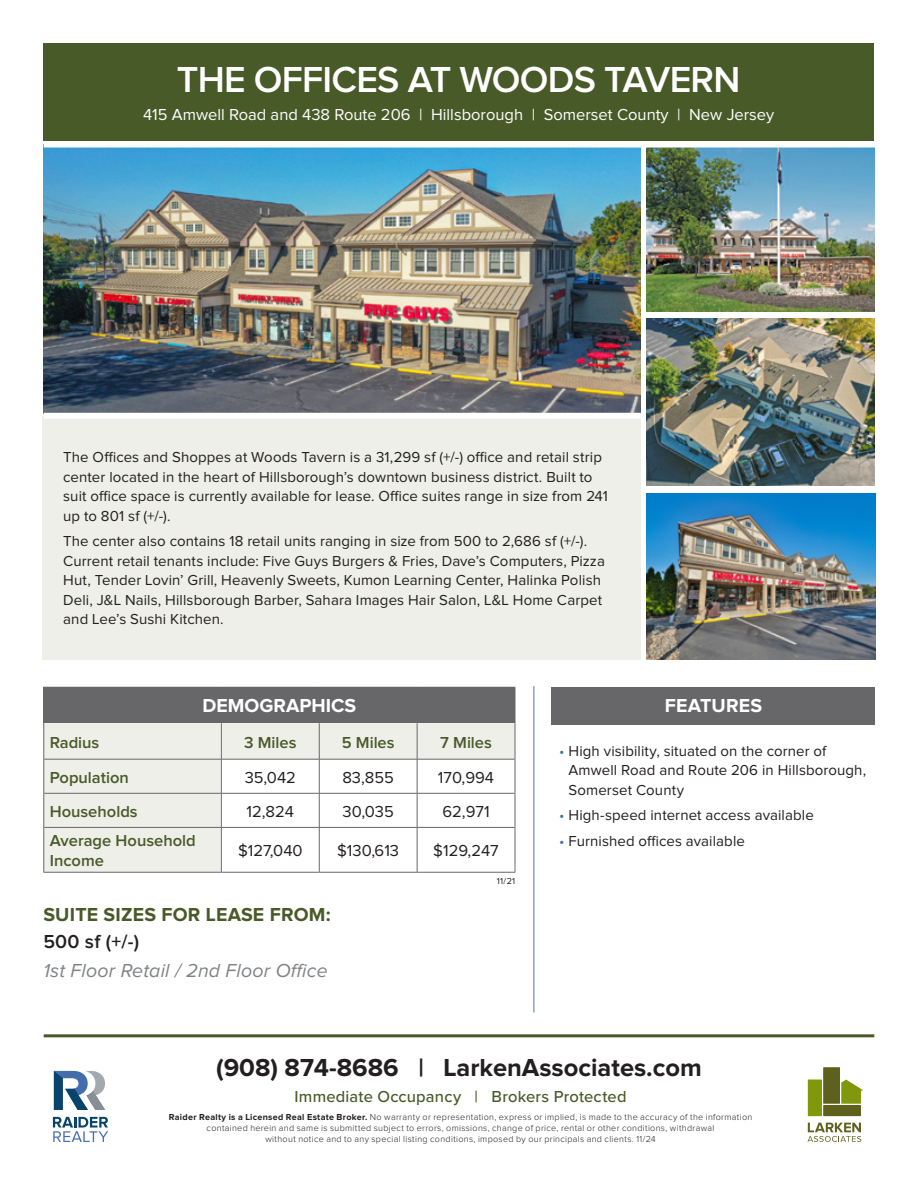
<style>
.page{position:relative;width:918px;height:1188px;background:#fff}
.page>*{position:absolute;margin:0;border:0;box-sizing:border-box;transform-origin:0 0}
.t1{font:600 37.5px "Proxima Nova";letter-spacing:-.02em;color:#fff}
.t2{font:700 25.5px "Proxima Nova";color:#231f20}
.t3{font:italic 19.5px "Proxima Nova";letter-spacing:.01em;color:#808285}
.t4{font:700 19.5px "Proxima Nova";letter-spacing:.01em;color:#485a28}
.t5{font:700 19.5px "Proxima Nova";color:#fff}
.t6{font:600 19.5px "Proxima Nova";color:#231f20}
.t7{font:600 16.5px/19.8px "Proxima Nova";color:#485a28}
.t8{font:16.5px "Proxima Nova";color:#fff}
.t9{font:16.5px "Proxima Nova";color:#231f20}
.t10{font:500 16.5px "Proxima Nova";letter-spacing:.01em;color:#485a28}
.t11{font:15px/19.5px "Proxima Nova";letter-spacing:.005em;color:#231f20}
.t12{font:300 9px/11.2px "Proxima Nova";letter-spacing:.035em;color:#231f20;text-align:center}
.t13{font:9px "Proxima Nova";color:#231f20}
.s1{color:#4372a6}
.s2{font-weight:700}
</style>
<div class="page">
<div style="left:44px;top:44px;width:830px;height:97px;background:#485a28"></div>
<hr style="left:44px;top:1034px;width:830px;height:3px;background:#485a28">
<svg style="left:53px;top:1117px;width:55px;height:25px"></svg>
<svg style="left:54px;top:1071px;width:51px;height:39px"></svg>
<div style="left:823px;top:1105px;width:38px;height:11px;background:#5e611e"></div>
<div style="left:808px;top:1080px;width:14px;height:36px;background:#81980d"></div>
<div style="left:823px;top:1067px;width:17px;height:37px;background:#5e611e"></div>
<svg style="left:841px;top:1080px;width:22px;height:24px"></svg>
<svg style="left:807px;top:1123px;width:54px;height:19px"></svg>
<img style="left:44px;top:148px;width:597px;height:265px">
<div style="left:552px;top:687px;width:323px;height:37px;background:#67676a"></div>
<img style="left:647px;top:148px;width:227px;height:164px">
<div style="left:43px;top:417px;width:598px;height:243px;background:#eeefe9"></div>
<hr style="left:534px;top:686px;width:1px;height:326px;background:#4372a6">
<img style="left:647px;top:319px;width:228px;height:166px">
<img style="left:647px;top:493px;width:229px;height:167px">
<div style="left:44px;top:413px;width:597px;height:6px;background:#fff"></div>
<div style="left:44px;top:687px;width:471px;height:36px;background:#67676a"></div>
<div style="left:44px;top:723px;width:471px;height:149px;background:#eeefe9"></div>
<svg style="left:222px;top:760px;width:293px;height:112px"></svg>
<hr style="left:221px;top:723px;width:1px;height:36px;background:#717074">
<hr style="left:221px;top:759px;width:1px;height:34px;background:#717074">
<hr style="left:221px;top:793px;width:1px;height:34px;background:#717074">
<hr style="left:221px;top:828px;width:1px;height:44px;background:#717074">
<hr style="left:319px;top:723px;width:1px;height:36px;background:#67676a">
<hr style="left:319px;top:759px;width:1px;height:34px;background:#67676a">
<hr style="left:319px;top:793px;width:1px;height:34px;background:#67676a">
<hr style="left:319px;top:828px;width:1px;height:44px;background:#67676a">
<hr style="left:43px;top:723px;width:1px;height:36px;background:#67676a">
<hr style="left:515px;top:723px;width:1px;height:36px;background:#67676a">
<hr style="left:43px;top:759px;width:1px;height:34px;background:#67676a">
<hr style="left:515px;top:759px;width:1px;height:34px;background:#67676a">
<hr style="left:43px;top:793px;width:1px;height:34px;background:#67676a">
<hr style="left:515px;top:793px;width:1px;height:34px;background:#67676a">
<hr style="left:43px;top:827px;width:1px;height:45px;background:#67676a">
<hr style="left:515px;top:827px;width:1px;height:45px;background:#67676a">
<hr style="left:43px;top:872px;width:178px;height:1px;background:#67676a">
<hr style="left:221px;top:872px;width:98px;height:1px;background:#67676a">
<hr style="left:319px;top:872px;width:98px;height:1px;background:#67676a">
<hr style="left:417px;top:872px;width:98px;height:1px;background:#67676a">
<hr style="left:417px;top:723px;width:1px;height:36px;background:#67676a">
<hr style="left:417px;top:759px;width:1px;height:34px;background:#67676a">
<hr style="left:417px;top:793px;width:1px;height:34px;background:#67676a">
<hr style="left:417px;top:828px;width:1px;height:44px;background:#67676a">
<hr style="left:43px;top:687px;width:178px;height:1px;background:#67676a">
<hr style="left:43px;top:688px;width:1px;height:35px;background:#67676a">
<hr style="left:515px;top:688px;width:1px;height:35px;background:#67676a">
<hr style="left:44px;top:759px;width:177px;height:1px;background:#67676a">
<hr style="left:221px;top:759px;width:98px;height:1px;background:#67676a">
<hr style="left:319px;top:759px;width:98px;height:1px;background:#67676a">
<hr style="left:417px;top:759px;width:98px;height:1px;background:#67676a">
<hr style="left:44px;top:793px;width:177px;height:1px;background:#67676a">
<hr style="left:221px;top:793px;width:98px;height:1px;background:#67676a">
<hr style="left:319px;top:793px;width:98px;height:1px;background:#67676a">
<hr style="left:417px;top:793px;width:98px;height:1px;background:#67676a">
<hr style="left:44px;top:827px;width:177px;height:1px;background:#67676a">
<hr style="left:221px;top:827px;width:98px;height:1px;background:#67676a">
<hr style="left:319px;top:827px;width:98px;height:1px;background:#67676a">
<hr style="left:417px;top:827px;width:98px;height:1px;background:#67676a">
<h1 class="t1" style="left:177px;top:63px;width:565px">THE OFFICES AT WOODS TAVERN</h1>
<p class="t8" style="left:143px;top:107px;width:633px">415 Amwell Road and 438 Route 206 | Hillsborough | Somerset County | New Jersey</p>
<p class="t11" style="left:63px;top:448px;width:546px">The Offices and Shoppes at Woods Tavern is a 31,299 sf (+/-) office and retail strip center located in the heart of Hillsborough’s downtown business district. Built to suit office space is currently available for lease. Office suites range in size from 241 up to 801 sf (+/-).</p>
<p class="t11" style="left:63px;top:532px;width:543px">The center also contains 18 retail units ranging in size from 500 to 2,686 sf (+/-).<br>Current retail tenants include: Five Guys Burgers &amp; Fries, Dave’s Computers, Pizza Hut, Tender Lovin’ Grill, Heavenly Sweets, Kumon Learning Center, Halinka Polish Deli, J&amp;L Nails, Hillsborough Barber, Sahara Images Hair Salon, L&amp;L Home Carpet and Lee’s Sushi Kitchen.</p>
<p class="t5" style="left:203px;top:696px;width:155px">DEMOGRAPHICS</p>
<p class="t5" style="left:665px;top:697px;width:99px">FEATURES</p>
<p class="t7" style="left:50px;top:733px;width:51px">Radius</p>
<p class="t7" style="left:244px;top:733px;width:54px">3 Miles</p>
<p class="t7" style="left:342px;top:733px;width:54px">5 Miles</p>
<p class="t7" style="left:440px;top:733px;width:53px">7 Miles</p>
<p class="t7" style="left:50px;top:768px;width:81px">Population</p>
<p class="t9" style="left:245px;top:770px;width:53px">35,042</p>
<p class="t9" style="left:342px;top:770px;width:53px">83,855</p>
<p class="t9" style="left:438px;top:770px;width:58px">170,994</p>
<p class="t7" style="left:50px;top:802px;width:89px">Households</p>
<p class="t9" style="left:247px;top:804px;width:49px">12,824</p>
<p class="t9" style="left:343px;top:804px;width:53px">30,035</p>
<p class="t9" style="left:443px;top:804px;width:49px">62,971</p>
<p class="t7" style="left:50px;top:832px;width:148px">Average Household<br>Income</p>
<p class="t9" style="left:238px;top:843px;width:66px">$127,040</p>
<p class="t9" style="left:337px;top:843px;width:63px">$130,613</p>
<p class="t9" style="left:433px;top:843px;width:67px">$129,247</p>
<p class="t13" style="left:497px;top:877px;width:20px">11/21</p>
<p class="t4" style="left:43px;top:906px;width:289px">SUITE SIZES FOR LEASE FROM:</p>
<p class="t6" style="left:43px;top:932px;width:97px">500 sf (+/-)</p>
<p class="t3" style="left:43px;top:962px;width:286px">1st Floor Retail / 2nd Floor Office</p>
<p class="t11" style="left:569px;top:742px;width:299px;text-indent:-9px"><span class="s1">•</span> High visibility, situated on the corner of<br>Amwell Road and Route 206 in Hillsborough,<br>Somerset County</p>
<p class="t11" style="left:559px;top:806px;width:256px"><span class="s1">•</span> High-speed internet access available</p>
<p class="t11" style="left:559px;top:832px;width:187px"><span class="s1">•</span> Furnished offices available</p>
<h2 class="t2" style="left:216px;top:1056px;width:487px">(908) 874-8686 | LarkenAssociates.com</h2>
<p class="t10" style="left:295px;top:1084px;width:333px">Immediate Occupancy | Brokers Protected</p>
<p class="t12" style="left:169px;top:1111px;width:585px"><span class="s2">Raider Realty is a Licensed Real Estate Broker.</span> No warranty or representation, express or implied, is made to the accuracy of the information contained herein and same is submitted subject to errors, omissions, change of price, rental or other conditions, withdrawal<br>without notice and to any special listing conditions, imposed by our principals and clients. 11/24</p>
</div>
